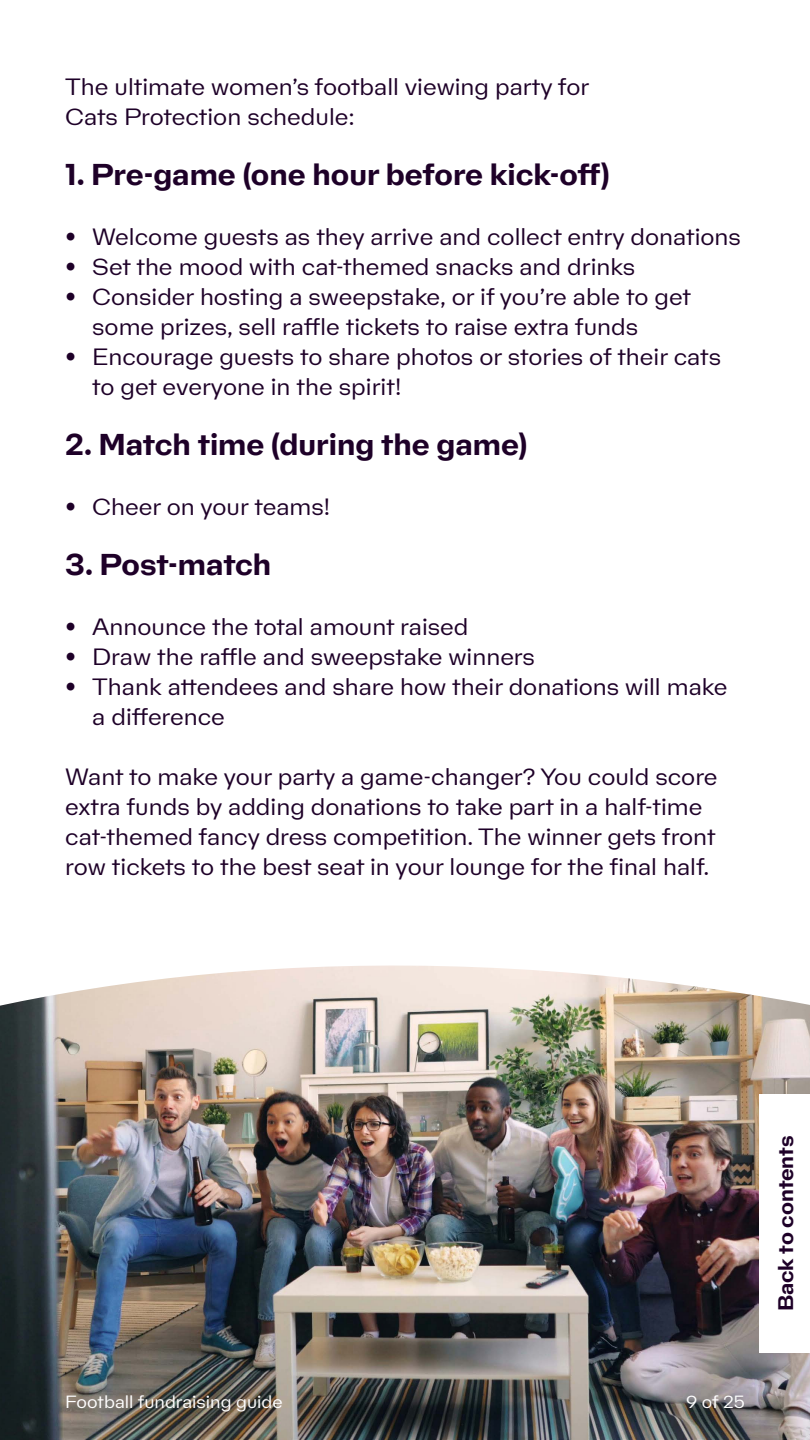
<style>
.page{position:relative;width:810px;height:1440px;background:#fff}
.page>*{position:absolute;margin:0;border:0;box-sizing:border-box;transform-origin:0 0}
.t1{font:30px "Na N Metrify C Std Bld";color:#1e0028}
.t2{font:300 24px/30px "Na N Metrify C Std";color:#1e0028}
.t3{font:21px "Na N Metrify C Std Bld";letter-spacing:-.005em;color:#1e0028}
.t4{font:300 18px "Na N Metrify C Std";color:#fff}
.s1{font-family:"Na N Metrify C Std Bld";font-weight:400}
</style>
<div class="page">
<img style="left:0;top:1044px;width:810px;height:396px">
<img style="left:0;top:965px;width:810px;height:79px">
<div style="left:760px;top:1094px;width:50px;height:259px;background:#fff"></div>
<p class="t2" style="left:65px;top:72px;width:526px">The ultimate women’s football viewing party for<br>Cats Protection schedule:</p>
<p class="t1" style="left:65px;top:151px;width:546px">1. Pre-game (one hour before kick-off)</p>
<p class="t2" style="left:65px;top:222px;width:677px"><span class="s1">•</span> Welcome guests as they arrive and collect entry donations</p>
<p class="t2" style="left:65px;top:252px;width:572px"><span class="s1">•</span> Set the mood with cat-themed snacks and drinks</p>
<p class="t2" style="left:92px;top:282px;width:600px;text-indent:-27px"><span class="s1">•</span> Consider hosting a sweepstake, or if you’re able to get some prizes, sell raffle tickets to raise extra funds</p>
<p class="t2" style="left:92px;top:342px;width:630px;text-indent:-27px"><span class="s1">•</span> Encourage guests to share photos or stories of their cats to get everyone in the spirit!</p>
<p class="t1" style="left:65px;top:421px;width:464px">2. Match time (during the game)</p>
<p class="t2" style="left:65px;top:492px;width:266px"><span class="s1">•</span> Cheer on your teams!</p>
<p class="t1" style="left:65px;top:541px;width:208px">3. Post-match</p>
<p class="t2" style="left:65px;top:612px;width:405px"><span class="s1">•</span> Announce the total amount raised</p>
<p class="t2" style="left:65px;top:642px;width:471px"><span class="s1">•</span> Draw the raffle and sweepstake winners</p>
<p class="t2" style="left:92px;top:672px;width:637px;text-indent:-27px"><span class="s1">•</span> Thank attendees and share how their donations will make a difference</p>
<p class="t2" style="left:65px;top:762px;width:654px">Want to make your party a game-changer? You could score extra funds by adding donations to take part in a half-time cat-themed fancy dress competition. The winner gets front row tickets to the best seat in your lounge for the final half.</p>
<p class="t4" style="left:65px;top:1388px;width:219px">Football fundraising guide</p>
<p class="t4" style="left:686px;top:1388px;width:60px">9 of 25</p>
<p class="t3" style="left:769px;top:1311px;width:177px;rotate:-90deg">Back to contents</p>
</div>
